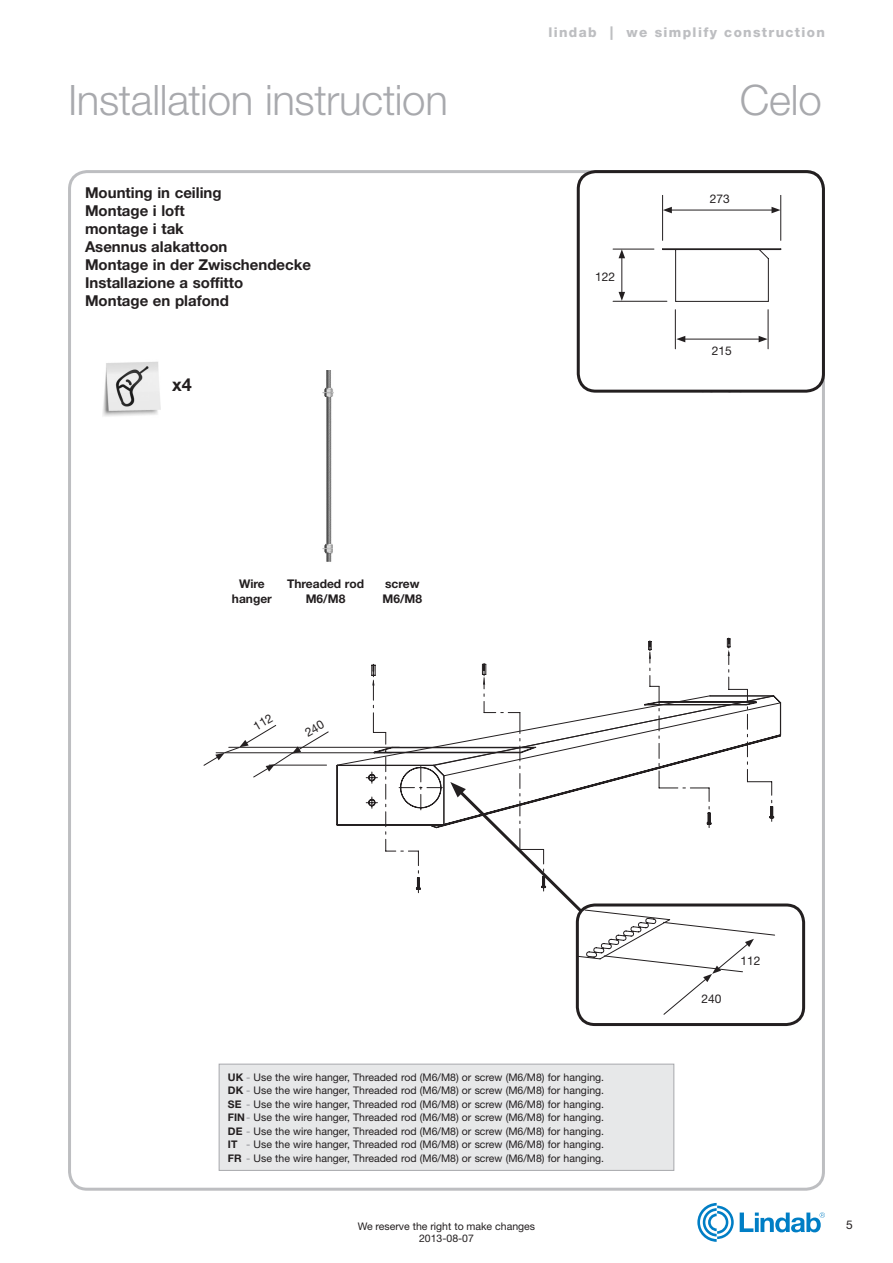
<style>
.page{position:relative;width:893px;height:1263px;background:#fff}
.page>*{position:absolute;margin:0;border:0;box-sizing:border-box;transform-origin:0 0}
.t1{font:300 42px "Helvetica Neue LT Pro";letter-spacing:-.01em;color:#a8a9ad}
.Numbers{font:700 18px "Helvetica Neue LT Pro";color:#231f20}
.Mellemrubrik{font:700 15px "Helvetica Neue LT Pro";color:#231f20}
.t2{font:800 13.5px "Helvetica Neue LT Pro";letter-spacing:.1em;color:#bdbec1}
.text_bold{font:700 12px "Helvetica Neue LT Pro";color:#231f20}
.text{font:12px "Helvetica Neue LT Pro";color:#231f20}
.text_box{font:10.5px/12.6px "Helvetica Neue LT Pro";color:#231f20;text-align:center}
.s1{font-weight:700}
.s2{font-weight:700;color:#a8a9ad}
</style>
<div class="page">
<svg style="left:740px;top:1212px;width:85px;height:20px"></svg>
<svg style="left:697px;top:1203px;width:37px;height:39px"></svg>
<svg style="left:662px;top:195px;width:120px;height:46px"></svg>
<svg style="left:578px;top:248px;width:247px;height:145px"></svg>
<div style="left:577px;top:170px;width:248px;height:223px;border:3px solid #231f20;border-radius:18px"></div>
<div style="left:576px;top:903px;width:229px;height:123px;border:3px solid #231f20;border-radius:18px"></div>
<img style="left:323px;top:397px;width:10px;height:165px">
<img style="left:322px;top:370px;width:11px;height:27px">
<img style="left:102px;top:361px;width:59px;height:56px">
<div style="left:219px;top:1064px;width:455px;height:106px;background:#e7e8e9"></div>
<div style="left:219px;top:1064px;width:455px;height:107px;border:1px solid #a8a9ad"></div>
<svg style="left:203px;top:638px;width:602px;height:377px"></svg>
<p class="t2" style="left:548px;top:25px;width:278px">lindab | we simplify construction</p>
<h1 class="t1" style="left:68px;top:74px;width:381px">Installation instruction</h1>
<h1 class="t1" style="left:740px;top:74px;width:83px">Celo</h1>
<p class="Mellemrubrik" style="left:85px;top:183px;width:138px">Mounting in ceiling</p>
<p class="Mellemrubrik" style="left:85px;top:201px;width:101px">Montage i loft</p>
<p class="Mellemrubrik" style="left:85px;top:219px;width:100px">montage i tak</p>
<p class="Mellemrubrik" style="left:85px;top:237px;width:144px">Asennus alakattoon</p>
<p class="Mellemrubrik" style="left:85px;top:255px;width:227px">Montage in der Zwischendecke</p>
<p class="Mellemrubrik" style="left:85px;top:273px;width:160px">Installazione a soffitto</p>
<p class="Mellemrubrik" style="left:85px;top:291px;width:145px">Montage en plafond</p>
<p class="Numbers" style="left:172px;top:374px;width:21px">x4</p>
<p class="text_bold" style="left:239px;top:576px;width:27px">Wire</p>
<p class="text_bold" style="left:232px;top:591px;width:42px">hanger</p>
<p class="text_bold" style="left:287px;top:576px;width:79px">Threaded rod</p>
<p class="text_bold" style="left:306px;top:591px;width:41px">M6/M8</p>
<p class="text_bold" style="left:385px;top:576px;width:36px">screw</p>
<p class="text_bold" style="left:383px;top:591px;width:41px">M6/M8</p>
<p class="text" style="left:595px;top:270px;width:22px">122</p>
<p class="text" style="left:710px;top:191px;width:22px">273</p>
<p class="text" style="left:712px;top:343px;width:22px">215</p>
<p class="text_box" style="left:228px;top:1070px;width:378px"><span class="s1">UK</span> <span class="s2">-</span> Use the wire hanger, Threaded rod (M6/M8) or screw (M6/M8) for hanging.</p>
<p class="text_box" style="left:228px;top:1084px;width:378px"><span class="s1">DK</span> <span class="s2">-</span> Use the wire hanger, Threaded rod (M6/M8) or screw (M6/M8) for hanging.</p>
<p class="text_box" style="left:228px;top:1097px;width:378px"><span class="s1">SE</span> <span class="s2">-</span> Use the wire hanger, Threaded rod (M6/M8) or screw (M6/M8) for hanging.</p>
<p class="text_box" style="left:228px;top:1111px;width:378px"><span class="s1">FIN</span><span class="s2">-</span> Use the wire hanger, Threaded rod (M6/M8) or screw (M6/M8) for hanging.</p>
<p class="text_box" style="left:228px;top:1124px;width:378px"><span class="s1">DE</span> <span class="s2">-</span> Use the wire hanger, Threaded rod (M6/M8) or screw (M6/M8) for hanging.</p>
<p class="text_box" style="left:228px;top:1138px;width:378px"><span class="s1">IT</span> <span class="s2">-</span> Use the wire hanger, Threaded rod (M6/M8) or screw (M6/M8) for hanging.</p>
<p class="text_box" style="left:228px;top:1151px;width:378px"><span class="s1">FR</span> <span class="s2">-</span> Use the wire hanger, Threaded rod (M6/M8) or screw (M6/M8) for hanging.</p>
<p class="text_box" style="left:358px;top:1219px;width:179px">We reserve the right to make changes<br>2013-08-07</p>
<p class="text" style="left:701px;top:991px;width:22px">240</p>
<p class="text" style="left:740px;top:953px;width:22px">112</p>
<p class="text" style="left:846px;top:1217px;width:8px">5</p>
</div>
